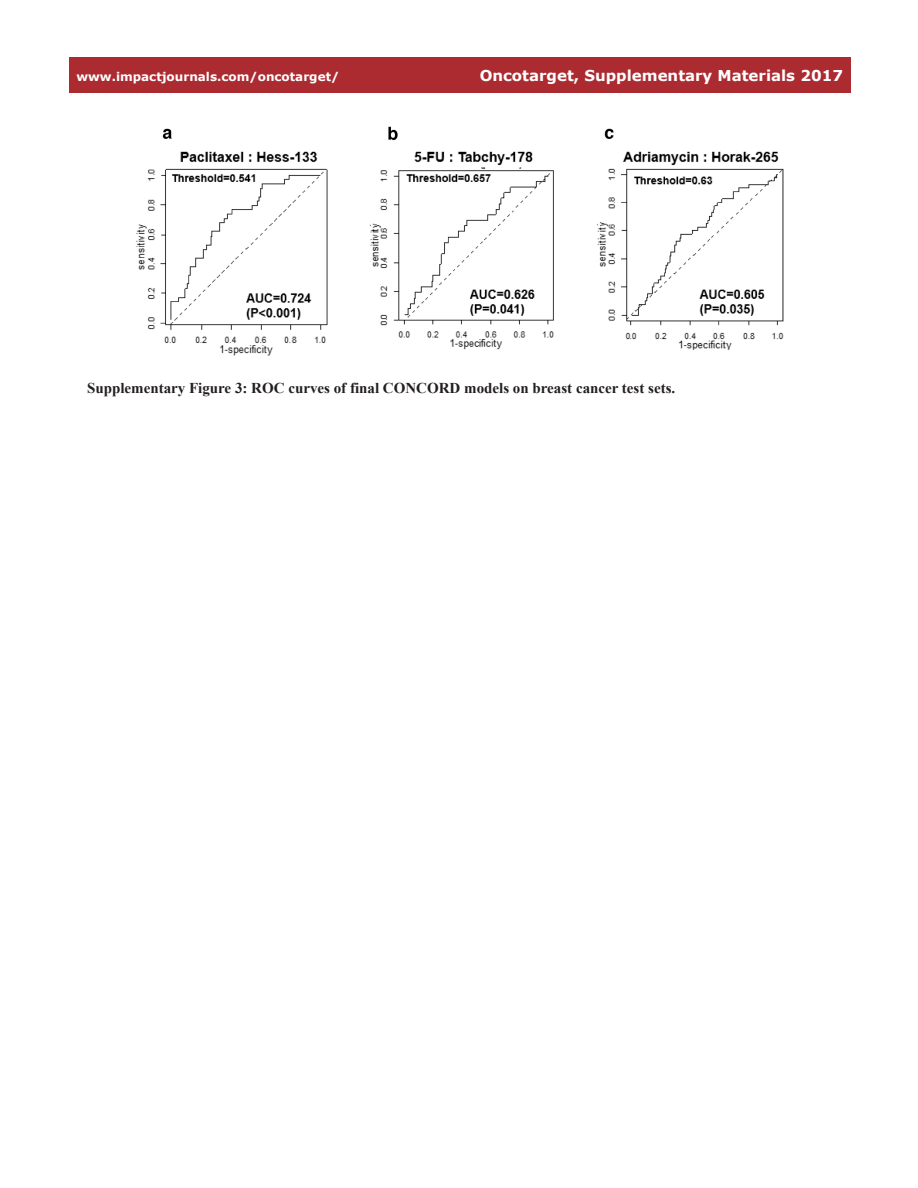
<style>
.page{position:relative;width:918px;height:1188px;background:#fff}
.page>*{position:absolute;margin:0;border:0;box-sizing:border-box;transform-origin:0 0}
.figuretext{font:700 15px "Times New Roman";color:#231f20}
.t1{font:700 15px "Verdana";color:#fff}
.t2{font:700 12px "Verdana";color:#fff}
</style>
<div class="page">
<div style="left:69px;top:57px;width:781px;height:36px;background:#ac2b31"></div>
<img style="left:136px;top:126px;width:648px;height:229px">
<p class="t2" style="left:76px;top:68px;width:264px">www.impactjournals.com/oncotarget/</p>
<p class="t1" style="left:480px;top:65px;width:365px">Oncotarget, Supplementary Materials 2017</p>
<p class="figuretext" style="left:87px;top:377px;width:590px">Supplementary Figure 3: ROC curves of final CONCORD models on breast cancer test sets.</p>
</div>
